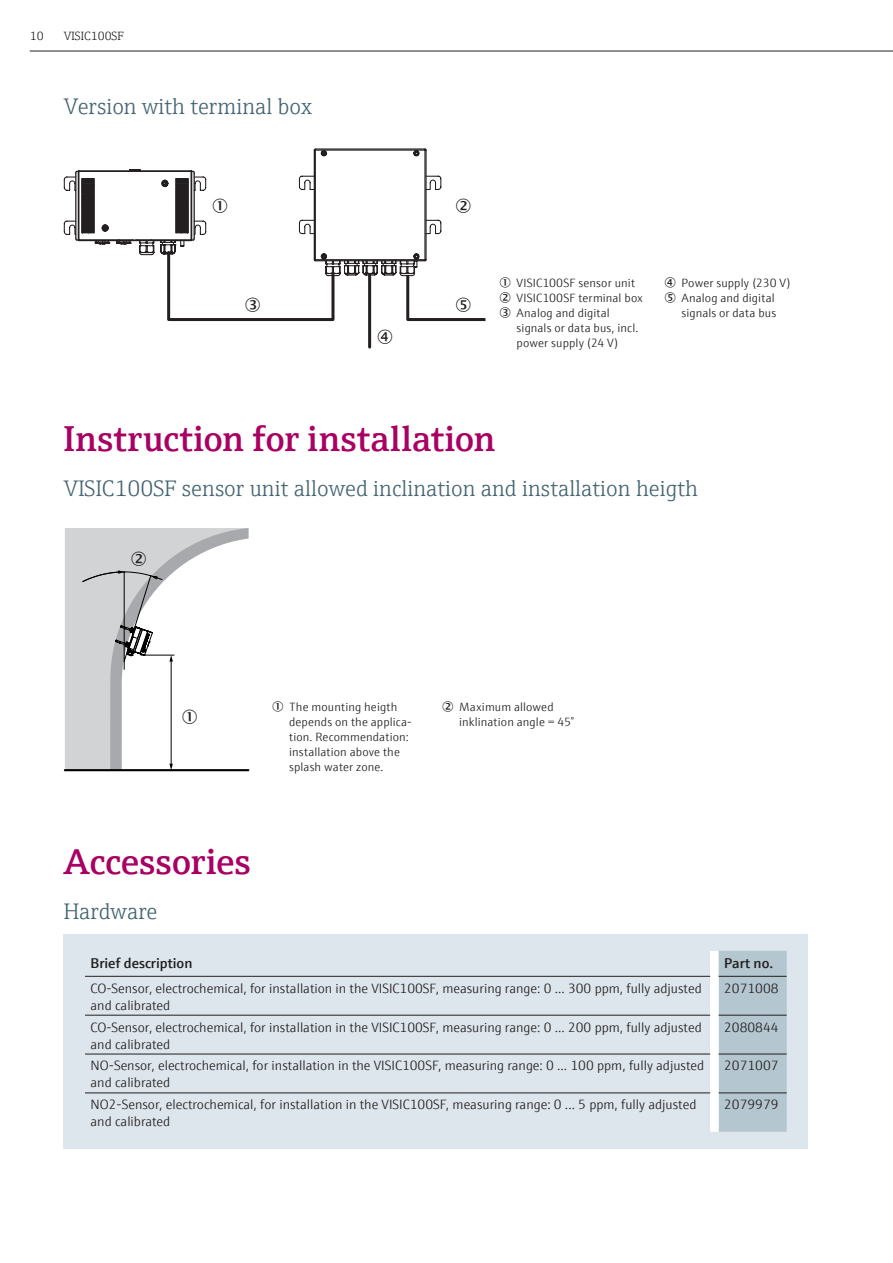
<style>
.page{position:relative;width:893px;height:1263px;background:#fff}
.page>*{position:absolute;margin:0;border:0;box-sizing:border-box;transform-origin:0 0}
.t1{font:600 36px "E+H Serif";color:#a80063}
.t2{font:300 22.5px "E+H Serif";color:#456573}
.t3{font:600 14.25px "E+H Sans";color:#231f20}
.t4{font:300 13.5px/17px "E+H Sans";color:#231f20}
.t5{font:300 12px/15px "E+H Sans";letter-spacing:.01em;color:#231f20}
.t6{font:300 12px "E+H Serif";color:#231f20}
</style>
<div class="page">
<hr style="left:30px;top:51px;width:863px;height:1px;background:#231f20">
<hr style="left:65px;top:769px;width:183px;height:2px;background:#000">
<div style="left:64px;top:934px;width:744px;height:215px;background:#dde6ec"></div>
<svg style="left:710px;top:951px;width:77px;height:181px;background:#bbcbd3"></svg>
<hr style="left:85px;top:976px;width:625px;height:1px;background:#231f20">
<hr style="left:85px;top:1054px;width:625px;height:1px;background:#231f20">
<hr style="left:85px;top:1092px;width:625px;height:1px;background:#231f20">
<hr style="left:85px;top:1015px;width:625px;height:1px;background:#231f20">
<hr style="left:719px;top:1054px;width:68px;height:1px;background:#231f20">
<hr style="left:719px;top:1092px;width:68px;height:1px;background:#231f20">
<hr style="left:719px;top:976px;width:68px;height:1px;background:#231f20">
<hr style="left:719px;top:1015px;width:68px;height:1px;background:#231f20">
<svg style="left:64px;top:148px;width:421px;height:201px"></svg>
<svg style="left:65px;top:528px;width:184px;height:242px"></svg>
<p class="t6" style="left:30px;top:27px;width:15px">10</p>
<p class="t6" style="left:64px;top:27px;width:62px">VISIC100SF</p>
<h2 class="t2" style="left:64px;top:90px;width:250px">Version with terminal box</h2>
<p class="t5" style="left:517px;top:274px;width:128px">VISIC100SF sensor unit<br>VISIC100SF terminal box</p>
<p class="t5" style="left:517px;top:304px;width:123px;text-indent:-17px">✓ Analog and digital signals or data bus, incl. power supply (24 V)</p>
<p class="t5" style="left:664px;top:274px;width:128px;text-align:center">✔ Power supply (230 V)<br>Analog and digital signals or data bus</p>
<h1 class="t1" style="left:64px;top:411px;width:433px">Instruction for installation</h1>
<h2 class="t2" style="left:64px;top:472px;width:636px">VISIC100SF sensor unit allowed inclination and installation heigth</h2>
<h1 class="t1" style="left:64px;top:834px;width:188px">Accessories</h1>
<h2 class="t2" style="left:64px;top:895px;width:95px">Hardware</h2>
<p class="t5" style="left:289px;top:698px;width:123px">The mounting heigth depends on the applica&shy;tion. Recommendation: installation above the splash water zone.</p>
<p class="t5" style="left:459px;top:698px;width:116px">Maximum allowed inklination angle = 45°</p>
<p class="t3" style="left:91px;top:952px;width:103px">Brief description</p>
<p class="t3" style="left:724px;top:952px;width:51px">Part no.</p>
<p class="t4" style="left:91px;top:978px;width:613px">CO-Sensor, electrochemical, for installation in the VISIC100SF, measuring range: 0 ... 300 ppm, fully adjusted and calibrated</p>
<p class="t4" style="left:724px;top:978px;width:56px">2071008</p>
<p class="t4" style="left:91px;top:1017px;width:613px">CO-Sensor, electrochemical, for installation in the VISIC100SF, measuring range: 0 ... 200 ppm, fully adjusted and calibrated</p>
<p class="t4" style="left:724px;top:1017px;width:56px">2080844</p>
<p class="t4" style="left:91px;top:1056px;width:615px">NO-Sensor, electrochemical, for installation in the VISIC100SF, measuring range: 0 ... 100 ppm, fully adjusted and calibrated</p>
<p class="t4" style="left:724px;top:1056px;width:56px">2071007</p>
<p class="t4" style="left:91px;top:1095px;width:607px">NO2-Sensor, electrochemical, for installation in the VISIC100SF, measuring range: 0 ... 5 ppm, fully adjusted and calibrated</p>
<p class="t4" style="left:724px;top:1095px;width:56px">2079979</p>
</div>
